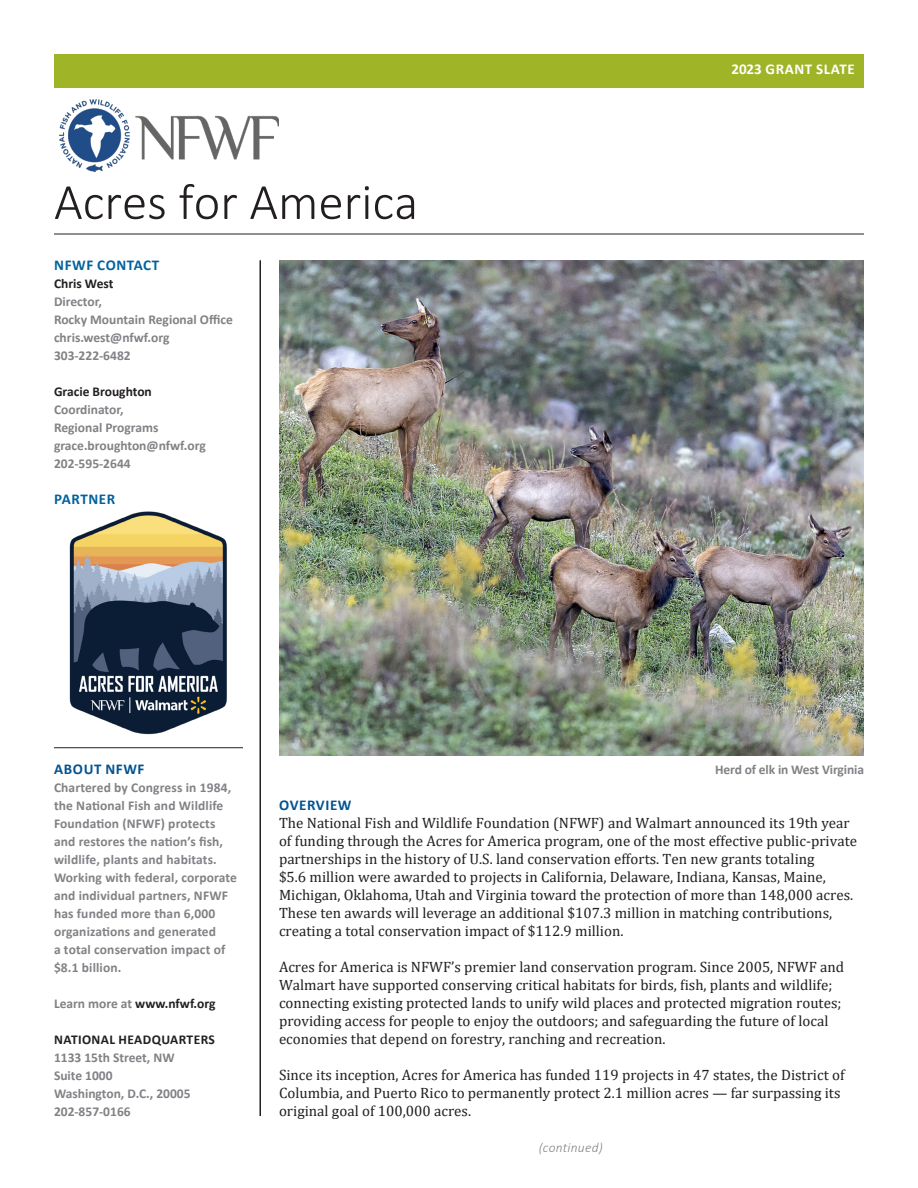
<style>
.page{position:relative;width:918px;height:1188px;background:#fff}
.page>*{position:absolute;margin:0;border:0;box-sizing:border-box;transform-origin:0 0}
.t1{font:300 51px "Calibri";color:#231f20}
.t2{font:15px/18px "Cambria";color:#231f20}
.t3{font:700 15px "Calibri";letter-spacing:.04em;color:#00629e}
.t4{font:700 15px "Calibri";letter-spacing:.04em;color:#015393}
.t5{font:700 15px "Calibri";letter-spacing:.04em;color:#fff}
.t6{font:700 13.5px/18px "Calibri";color:#808285}
.t7{font:700 13.5px "Calibri";color:#231f20}
.t8{font:700 13.5px/18px "Calibri";letter-spacing:.02em;color:#231f20}
.t9{font:italic 300 13.5px "Calibri";letter-spacing:.02em;color:#808285}
.s1{color:#808285}
</style>
<div class="page">
<img style="left:60px;top:100px;width:219px;height:71px">
<hr style="left:54px;top:234px;width:810px;height:1px;background:#231f20">
<div style="left:54px;top:54px;width:810px;height:33px;background:#a0b427"></div>
<hr style="left:260px;top:260px;width:1px;height:856px;background:#231f20">
<hr style="left:54px;top:747px;width:189px;height:1px;background:#231f20">
<img style="left:279px;top:260px;width:585px;height:496px">
<img style="left:69px;top:511px;width:158px;height:224px">
<p class="t1" style="left:54px;top:170px;width:366px">Acres for America</p>
<p class="t3" style="left:54px;top:254px;width:106px">NFWF CONTACT</p>
<p class="t7" style="left:54px;top:274px;width:61px">Chris West</p>
<p class="t6" style="left:54px;top:292px;width:50px">Director,</p>
<p class="t6" style="left:54px;top:310px;width:180px">Rocky Mountain Regional Office</p>
<p class="t6" style="left:54px;top:328px;width:117px">chris.west@nfwf.org</p>
<p class="t6" style="left:54px;top:346px;width:78px">303-222-6482</p>
<p class="t7" style="left:54px;top:382px;width:99px">Gracie Broughton</p>
<p class="t6" style="left:54px;top:400px;width:71px">Coordinator,</p>
<p class="t6" style="left:54px;top:418px;width:106px">Regional Programs</p>
<p class="t6" style="left:54px;top:436px;width:153px">grace.broughton@nfwf.org</p>
<p class="t6" style="left:54px;top:454px;width:78px">202-595-2644</p>
<p class="t3" style="left:54px;top:488px;width:62px">PARTNER</p>
<p class="t5" style="left:731px;top:59px;width:125px">2023 GRANT SLATE</p>
<p class="t4" style="left:54px;top:758px;width:92px">ABOUT NFWF</p>
<p class="t6" style="left:54px;top:778px;width:185px">Chartered by Congress in 1984, the National Fish and Wildlife<br>Foundation (NFWF) protects and restores the nation’s fish, wildlife, plants and habitats.<br>Working with federal, corporate and individual partners, NFWF has funded more than 6,000 organizations and generated<br>a total conservation impact of $8.1 billion.</p>
<p class="t7" style="left:54px;top:994px;width:163px"><span class="s1">Learn more at</span> www.nfwf.org</p>
<p class="t8" style="left:54px;top:1030px;width:162px">NATIONAL HEADQUARTERS<br><span class="s1">1133 15th Street, NW</span></p>
<p class="t6" style="left:54px;top:1066px;width:60px">Suite 1000</p>
<p class="t6" style="left:54px;top:1084px;width:138px">Washington, D.C., 20005<br>202-857-0166</p>
<p class="t6" style="left:715px;top:760px;width:150px">Herd of elk in West Virginia</p>
<p class="t4" style="left:279px;top:794px;width:74px">OVERVIEW</p>
<p class="t2" style="left:279px;top:814px;width:580px">The National Fish and Wildlife Foundation (NFWF) and Walmart announced its 19th year of funding through the Acres for America program, one of the most effective public-private partnerships in the history of U.S. land conservation efforts. Ten new grants totaling</p>
<p class="t2" style="left:279px;top:868px;width:576px">$5.6 million were awarded to projects in California, Delaware, Indiana, Kansas, Maine, Michigan, Oklahoma, Utah and Virginia toward the protection of more than 148,000 acres.<br>These ten awards will leverage an additional $107.3 million in matching contributions, creating a total conservation impact of $112.9 million.</p>
<p class="t2" style="left:279px;top:958px;width:567px">Acres for America is NFWF’s premier land conservation program. Since 2005, NFWF and Walmart have supported conserving critical habitats for birds, fish, plants and wildlife; connecting existing protected lands to unify wild places and protected migration routes; providing access for people to enjoy the outdoors; and safeguarding the future of local economies that depend on forestry, ranching and recreation.</p>
<p class="t2" style="left:279px;top:1066px;width:567px">Since its inception, Acres for America has funded 119 projects in 47 states, the District of<br>Columbia, and Puerto Rico to permanently protect 2.1 million acres — far surpassing its original goal of 100,000 acres.</p>
<p class="t9" style="left:539px;top:1139px;width:66px">(continued)</p>
</div>
